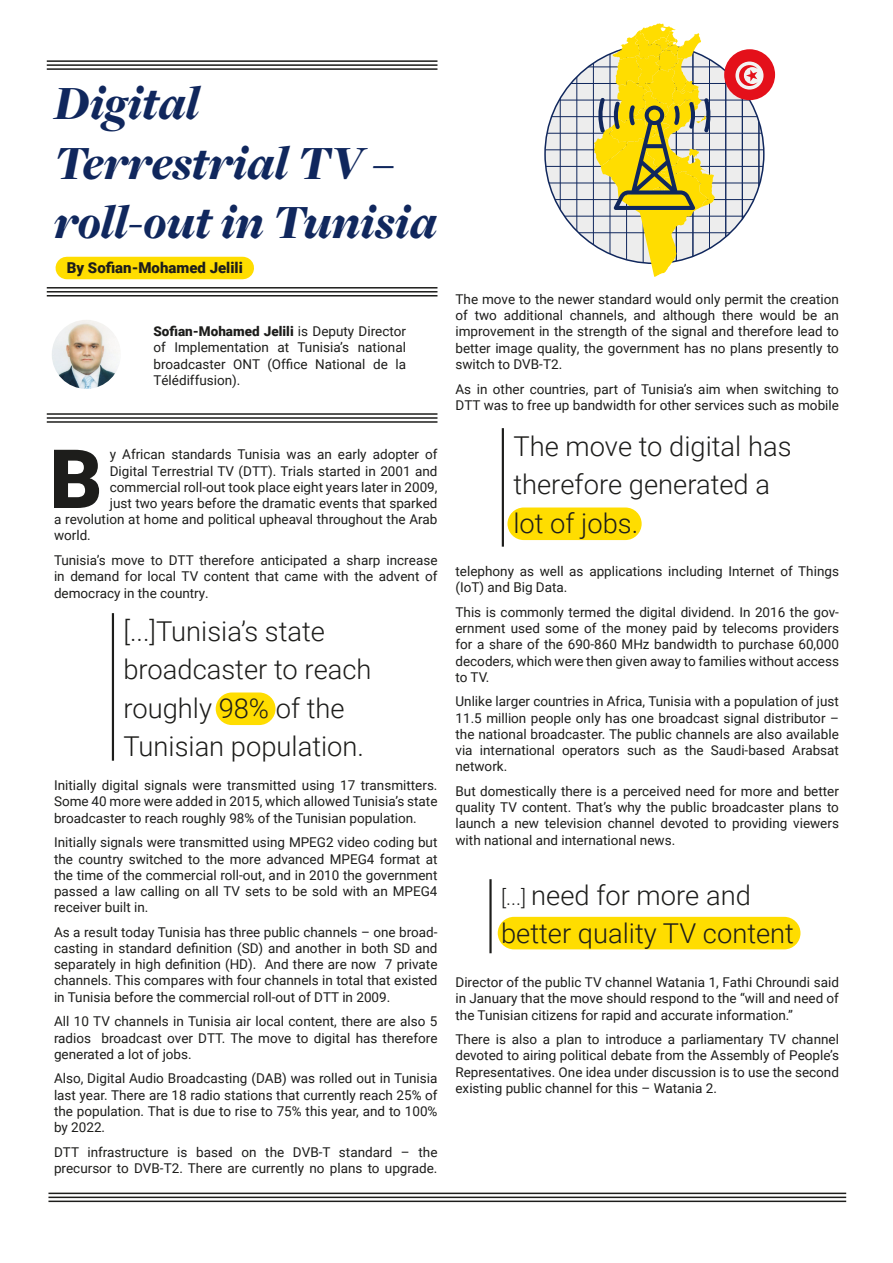
<style>
.page{position:relative;width:893px;height:1263px;background:#fff}
.page>*{position:absolute;margin:0;border:0;box-sizing:border-box;transform-origin:0 0}
.body{font:900 81.9px "Roboto";color:#1d1d1b}
.t1{font:italic 900 49.5px/59.4px "Freight Disp Pro";color:#10275d}
.body-2{font:300 27.3px/38.2px "Roboto";color:#1d1d1b}
.autName{font:900 15px "Roboto";color:#1d1d1b}
.body-3{font:13.5px/16.2px "Roboto";color:#1d1d1b;text-align:justify}
.s1{font-weight:900}
.s2{font-size:21px}
</style>
<div class="page">
<svg style="left:545px;top:45px;width:219px;height:218px;background:#dddfe2"></svg>
<hr style="left:545px;top:50px;width:219px;height:1px;background:#10275d">
<hr style="left:545px;top:116px;width:219px;height:1px;background:#10275d">
<hr style="left:545px;top:183px;width:219px;height:1px;background:#10275d">
<hr style="left:545px;top:83px;width:219px;height:1px;background:#10275d">
<hr style="left:545px;top:150px;width:219px;height:1px;background:#10275d">
<hr style="left:545px;top:216px;width:219px;height:1px;background:#10275d">
<hr style="left:545px;top:67px;width:219px;height:1px;background:#10275d">
<hr style="left:545px;top:133px;width:219px;height:1px;background:#10275d">
<hr style="left:545px;top:199px;width:219px;height:1px;background:#10275d">
<hr style="left:545px;top:100px;width:219px;height:1px;background:#10275d">
<hr style="left:545px;top:166px;width:219px;height:1px;background:#10275d">
<hr style="left:545px;top:232px;width:219px;height:1px;background:#10275d">
<hr style="left:593px;top:45px;width:1px;height:218px;background:#10275d">
<hr style="left:725px;top:45px;width:1px;height:218px;background:#10275d">
<hr style="left:560px;top:45px;width:1px;height:218px;background:#10275d">
<hr style="left:759px;top:45px;width:1px;height:218px;background:#10275d">
<hr style="left:742px;top:45px;width:1px;height:218px;background:#10275d">
<hr style="left:577px;top:45px;width:1px;height:218px;background:#10275d">
<img style="left:52px;top:320px;width:69px;height:69px;border-radius:35px">
<hr style="left:47px;top:421px;width:390px;height:2px;background:#1d1d1b">
<hr style="left:47px;top:417px;width:390px;height:2px;background:#1d1d1b">
<hr style="left:47px;top:413px;width:390px;height:2px;background:#1d1d1b">
<div style="left:67px;top:257px;width:176px;height:22px;background:#fd0"></div>
<hr style="left:47px;top:68px;width:390px;height:2px;background:#1d1d1b">
<hr style="left:47px;top:64px;width:390px;height:2px;background:#1d1d1b">
<hr style="left:47px;top:60px;width:390px;height:2px;background:#1d1d1b">
<hr style="left:47px;top:295px;width:390px;height:1px;background:#1d1d1b">
<hr style="left:47px;top:291px;width:390px;height:1px;background:#1d1d1b">
<hr style="left:47px;top:287px;width:390px;height:2px;background:#1d1d1b">
<hr style="left:48px;top:1200px;width:798px;height:2px;background:#1d1d1b">
<hr style="left:48px;top:1196px;width:798px;height:2px;background:#1d1d1b">
<hr style="left:48px;top:1192px;width:798px;height:2px;background:#1d1d1b">
<div style="left:216px;top:692px;width:60px;height:33px;background:#fd0;border-radius:16px"></div>
<hr style="left:112px;top:613px;width:2px;height:148px;background:#1d1d1b">
<div style="left:507px;top:507px;width:135px;height:33px;background:#fd0;border-radius:16px"></div>
<hr style="left:502px;top:428px;width:2px;height:119px;background:#1d1d1b">
<div style="left:498px;top:917px;width:302px;height:32px;background:#fd0;border-radius:16px"></div>
<hr style="left:489px;top:879px;width:3px;height:74px;background:#1d1d1b">
<svg style="left:594px;top:23px;width:121px;height:254px;background:#dccf71"></svg>
<div style="left:724px;top:49px;width:51px;height:51px;background:#e4101a;border-radius:25px"></div>
<svg style="left:735px;top:62px;width:28px;height:28px"></svg>
<h1 class="t1" style="left:54px;top:73px;width:385px">Digital<br>Terrestrial TV – roll-out in Tunisia</h1>
<p class="autName" style="left:67px;top:257px;width:178px">By Sofian-Mohamed Jelili</p>
<p class="body-3" style="left:153px;top:323px;width:254px"><span class="s1">Sofian-Mohamed Jelili</span> is Deputy Director of Implementation at Tunisia’s national broadcaster ONT (Office National de la Télédiffusion).</p>
<p class="body" style="left:50px;top:421px;width:54px">B</p>
<p class="body-3" style="left:110px;top:446px;width:329px">y African standards Tunisia was an early adopter of</p>
<p class="body-3" style="left:110px;top:462px;width:329px">Digital Terrestrial TV (DTT). Trials started in 2001 and</p>
<p class="body-3" style="left:110px;top:478px;width:329px">commercial roll-out took place eight years later in 2009,</p>
<p class="body-3" style="left:110px;top:495px;width:329px">just two years before the dramatic events that sparked</p>
<p class="body-3" style="left:54px;top:511px;width:385px">a revolution at home and political upheaval throughout the Arab</p>
<p class="body-3" style="left:54px;top:527px;width:38px">world.</p>
<p class="body-3" style="left:54px;top:552px;width:385px">Tunisia’s move to DTT therefore anticipated a sharp increase in demand for local TV content that came with the advent of democracy in the country.</p>
<p class="body-2" style="left:123px;top:611px;width:250px">[...]Tunisia’s state broadcaster to reach roughly 98% of the<br>Tunisian population.</p>
<p class="body-3" style="left:54px;top:777px;width:385px">Initially digital signals were transmitted using 17 transmitters.<br>Some 40 more were added in 2015, which allowed Tunisia’s state broadcaster to reach roughly 98% of the Tunisian population.</p>
<p class="body-3" style="left:54px;top:834px;width:385px">Initially signals were transmitted using MPEG2 video coding but the country switched to the more advanced MPEG4 format at the time of the commercial roll-out, and in 2010 the government passed a law calling on all TV sets to be sold with an MPEG4 receiver built in.</p>
<p class="body-3" style="left:54px;top:923px;width:385px">As a result today Tunisia has three public channels – one broad&shy;casting in standard definition (SD) and another in both SD and separately in high definition (HD). And there are now 7 private channels. This compares with four channels in total that existed in Tunisia before the commercial roll-out of DTT in 2009.</p>
<p class="body-3" style="left:54px;top:1013px;width:385px">All 10 TV channels in Tunisia air local content, there are also 5 radios broadcast over DTT. The move to digital has therefore generated a lot of jobs.</p>
<p class="body-3" style="left:54px;top:1070px;width:385px">Also, Digital Audio Broadcasting (DAB) was rolled out in Tunisia last year. There are 18 radio stations that currently reach 25% of the population. That is due to rise to 75% this year, and to 100% by 2022.</p>
<p class="body-3" style="left:54px;top:1143px;width:385px">DTT infrastructure is based on the DVB-T standard – the precursor to DVB-T2. There are currently no plans to upgrade.</p>
<p class="body-3" style="left:455px;top:291px;width:385px">The move to the newer standard would only permit the creation of two additional channels, and although there would be an improvement in the strength of the signal and therefore lead to better image quality, the government has no plans presently to switch to DVB-T2.</p>
<p class="body-3" style="left:455px;top:380px;width:385px">As in other countries, part of Tunisia’s aim when switching to<br>DTT was to free up bandwidth for other services such as mobile</p>
<p class="body-2" style="left:513px;top:426px;width:280px">The move to digital has therefore generated a lot of jobs.</p>
<p class="body-3" style="left:455px;top:563px;width:385px">telephony as well as applications including Internet of Things (IoT) and Big Data.</p>
<p class="body-3" style="left:455px;top:603px;width:385px">This is commonly termed the digital dividend. In 2016 the gov&shy;ernment used some of the money paid by telecoms providers for a share of the 690-860 MHz bandwidth to purchase 60,000 decoders, which were then given away to families without access to TV.</p>
<p class="body-3" style="left:455px;top:693px;width:385px">Unlike larger countries in Africa, Tunisia with a population of just 11.5 million people only has one broadcast signal distributor – the national broadcaster. The public channels are also available via international operators such as the Saudi-based Arabsat network.</p>
<p class="body-3" style="left:455px;top:782px;width:385px">But domestically there is a perceived need for more and better quality TV content. That’s why the public broadcaster plans to launch a new television channel devoted to providing viewers with national and international news.</p>
<p class="body-2" style="left:501px;top:875px;width:294px"><span class="s2">[...]</span> need for more and better quality TV content</p>
<p class="body-3" style="left:455px;top:974px;width:385px">Director of the public TV channel Watania 1, Fathi Chroundi said in January that the move should respond to the “will and need of the Tunisian citizens for rapid and accurate information.”</p>
<p class="body-3" style="left:455px;top:1031px;width:385px">There is also a plan to introduce a parliamentary TV channel devoted to airing political debate from the Assembly of People’s Representatives. One idea under discussion is to use the second existing public channel for this – Watania 2.</p>
</div>
